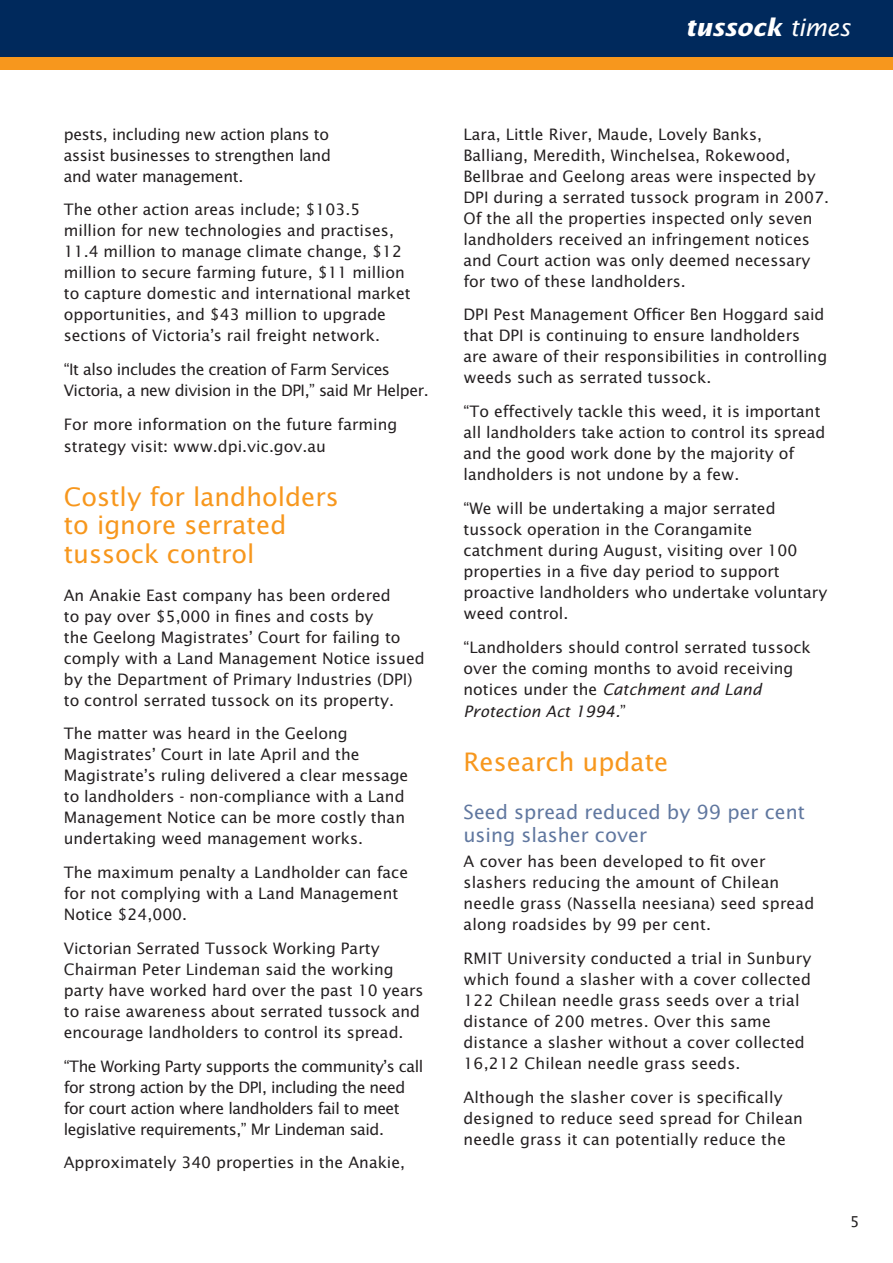
<style>
.page{position:relative;width:893px;height:1263px;background:#fff}
.page>*{position:absolute;margin:0;border:0;box-sizing:border-box;transform-origin:0 0}
.t1{font:25.5px/28.5px "Lucida Sans Std";color:#f7971d}
.t2{font:italic 700 24px "Lucida Sans Std";letter-spacing:-.01em;color:#fff}
.t3{font:19.5px/22.5px "Lucida Sans Std";color:#60779f}
.t4{font:15.75px/21px "Lucida Sans Std";color:#231f20}
.t5{font:15.75px/21px "Lucida Sans Std";letter-spacing:-.03em;color:#231f20}
.t6{font:italic 15.75px "Lucida Sans Std";color:#231f20}
.t7{font:15px "Lucida Sans Std";color:#231f20}
.s1{font-weight:400}
.s2{font-style:italic}
.s3{font-style:normal}
</style>
<div class="page">
<div style="left:0;top:0;width:893px;height:57px;background:#00295c"></div>
<div style="left:0;top:57px;width:893px;height:13px;background:#f7971d"></div>
<p class="t4" style="left:64px;top:124px;width:269px;text-align:justify">pests, including new action plans to assist businesses to strengthen land and water management.</p>
<p class="t4" style="left:64px;top:200px;width:348px">The other action areas include; $103.5 million for new technologies and practises, 11.4 million to manage climate change, $12 million to secure farming future, $11 million to capture domestic and international market opportunities, and $43 million to upgrade sections of Victoria’s rail freight network.</p>
<p class="t5" style="left:64px;top:360px;width:366px">“It also includes the creation of Farm Services<br>Victoria, a new division in the DPI,” said Mr Helper.</p>
<p class="t4" style="left:64px;top:414px;width:335px;line-height:21.6px">For more information on the future farming strategy visit: www.dpi.vic.gov.au</p>
<h1 class="t1" style="left:64px;top:484px;width:277px">Costly for landholders to ignore serrated tussock control</h1>
<p class="t4" style="left:64px;top:585px;width:362px">An Anakie East company has been ordered<br>to pay over $5,000 in fines and costs by<br>the Geelong Magistrates’ Court for failing to comply with a Land Management Notice issued by the Department of Primary Industries (DPI) to control serrated tussock on its property.</p>
<p class="t4" style="left:64px;top:724px;width:346px">The matter was heard in the Geelong Magistrates’ Court in late April and the Magistrate’s ruling delivered a clear message to landholders - non-compliance with a Land Management Notice can be more costly than undertaking weed management works.</p>
<p class="t4" style="left:64px;top:863px;width:346px">The maximum penalty a Landholder can face for not complying with a Land Management<br>Notice $24,000.</p>
<p class="t4" style="left:64px;top:939px;width:361px">Victorian Serrated Tussock Working Party Chairman Peter Lindeman said the working party have worked hard over the past 10 years to raise awareness about serrated tussock and encourage landholders to control its spread.</p>
<p class="t5" style="left:64px;top:1056px;width:361px">“The Working Party supports the community’s call for strong action by the DPI, including the need for court action where landholders fail to meet legislative requirements,” Mr Lindeman said.</p>
<p class="t4" style="left:64px;top:1153px;width:343px">Approximately 340 properties in the Anakie,</p>
<h2 class="t2" style="left:686px;top:18px;width:166px">tussock <span class="s1">times</span></h2>
<p class="t4" style="left:463px;top:124px;width:367px">Lara, Little River, Maude, Lovely Banks, Balliang, Meredith, Winchelsea, Rokewood, Bellbrae and Geelong areas were inspected by DPI during a serrated tussock program in 2007.<br>Of the all the properties inspected only seven landholders received an infringement notices and Court action was only deemed necessary for two of these landholders.</p>
<p class="t4" style="left:463px;top:305px;width:365px">DPI Pest Management Officer Ben Hoggard said that DPI is continuing to ensure landholders are aware of their responsibilities in controlling weeds such as serrated tussock.</p>
<p class="t4" style="left:463px;top:402px;width:363px">“To effectively tackle this weed, it is important all landholders take action to control its spread and the good work done by the majority of landholders is not undone by a few.</p>
<p class="t4" style="left:463px;top:499px;width:365px">“We will be undertaking a major serrated tussock operation in the Corangamite catchment during August, visiting over 100 properties in a five day period to support proactive landholders who undertake voluntary weed control.</p>
<p class="t4" style="left:463px;top:637px;width:349px">“Landholders should control serrated tussock over the coming months to avoid receiving notices under the <span class="s2">Catchment and Land</span></p>
<p class="t6" style="left:463px;top:705px;width:164px">Protection Act 1994.<span class="s3">”</span></p>
<h1 class="t1" style="left:463px;top:749px;width:206px">Research update</h1>
<p class="t3" style="left:463px;top:802px;width:343px">Seed spread reduced by 99 per cent using slasher cover</p>
<p class="t4" style="left:463px;top:852px;width:352px">A cover has been developed to fit over slashers reducing the amount of Chilean needle grass (Nassella neesiana) seed spread along roadsides by 99 per cent.</p>
<p class="t4" style="left:463px;top:948px;width:349px">RMIT University conducted a trial in Sunbury which found a slasher with a cover collected 122 Chilean needle grass seeds over a trial distance of 200 metres. Over this same distance a slasher without a cover collected 16,212 Chilean needle grass seeds.</p>
<p class="t4" style="left:463px;top:1087px;width:341px">Although the slasher cover is specifically designed to reduce seed spread for Chilean needle grass it can potentially reduce the</p>
<p class="t7" style="left:850px;top:1215px;width:11px">5</p>
</div>
